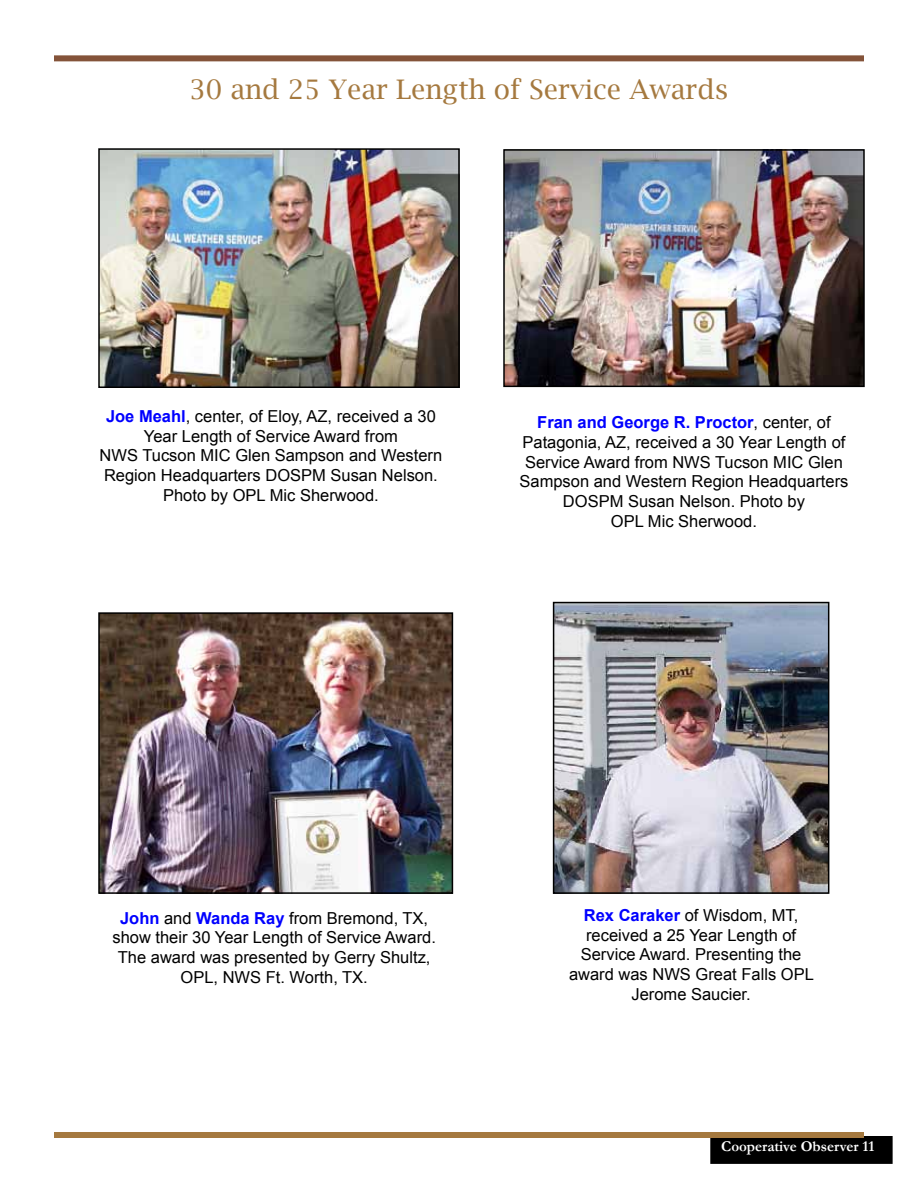
<style>
.page{position:relative;width:918px;height:1188px;background:#fff}
.page>*{position:absolute;margin:0;border:0;box-sizing:border-box;transform-origin:0 0}
.t1{font:27px "Lucida Bright";color:#a5793f}
.t2{font:16.5px/19.8px "Arial";color:#000;text-align:center}
.t3{font:700 15px "Garamond";color:#fff}
.s1{font-weight:700;color:#00f}
</style>
<div class="page">
<div style="left:711px;top:1137px;width:181px;height:26px;background:#000"></div>
<div style="left:710px;top:1136px;width:183px;height:28px;border:2px solid #000"></div>
<div style="left:54px;top:1132px;width:810px;height:6px;background:#a5793f"></div>
<img style="left:101px;top:151px;width:356px;height:234px">
<div style="left:98px;top:148px;width:362px;height:240px;border:2px solid #000"></div>
<img style="left:506px;top:152px;width:356px;height:232px">
<div style="left:503px;top:149px;width:362px;height:238px;border:2px solid #000"></div>
<img style="left:101px;top:615px;width:349px;height:276px">
<div style="left:98px;top:612px;width:355px;height:282px;border:2px solid #000"></div>
<div style="left:54px;top:55px;width:810px;height:6px;background:#845339"></div>
<img style="left:556px;top:605px;width:270px;height:286px">
<div style="left:553px;top:602px;width:276px;height:292px;border:2px solid #000"></div>
<h1 class="t1" style="left:190px;top:74px;width:540px">30 and 25 Year Length of Service Awards</h1>
<p class="t2" style="left:100px;top:406px;width:344px"><span class="s1">Joe Meahl</span>, center, of Eloy, AZ, received a 30<br>Year Length of Service Award from<br>NWS Tucson MIC Glen Sampson and Western Region Headquarters DOSPM Susan Nelson.<br>Photo by OPL Mic Sherwood.</p>
<p class="t2" style="left:520px;top:413px;width:330px"><span class="s1">Fran and George R. Proctor</span>, center, of Patagonia, AZ, received a 30 Year Length of Service Award from NWS Tucson MIC Glen Sampson and Western Region Headquarters DOSPM Susan Nelson. Photo by<br>OPL Mic Sherwood.</p>
<p class="t2" style="left:112px;top:908px;width:325px"><span class="s1">John</span> and <span class="s1">Wanda Ray</span> from Bremond, TX, show their 30 Year Length of Service Award.<br>The award was presented by Gerry Shultz, OPL, NWS Ft. Worth, TX.</p>
<p class="t2" style="left:569px;top:905px;width:246px"><span class="s1">Rex Caraker</span> of Wisdom, MT, received a 25 Year Length of<br>Service Award. Presenting the award was NWS Great Falls OPL<br>Jerome Saucier.</p>
<p class="t3" style="left:721px;top:1136px;width:155px">Cooperative Observer 11</p>
</div>
